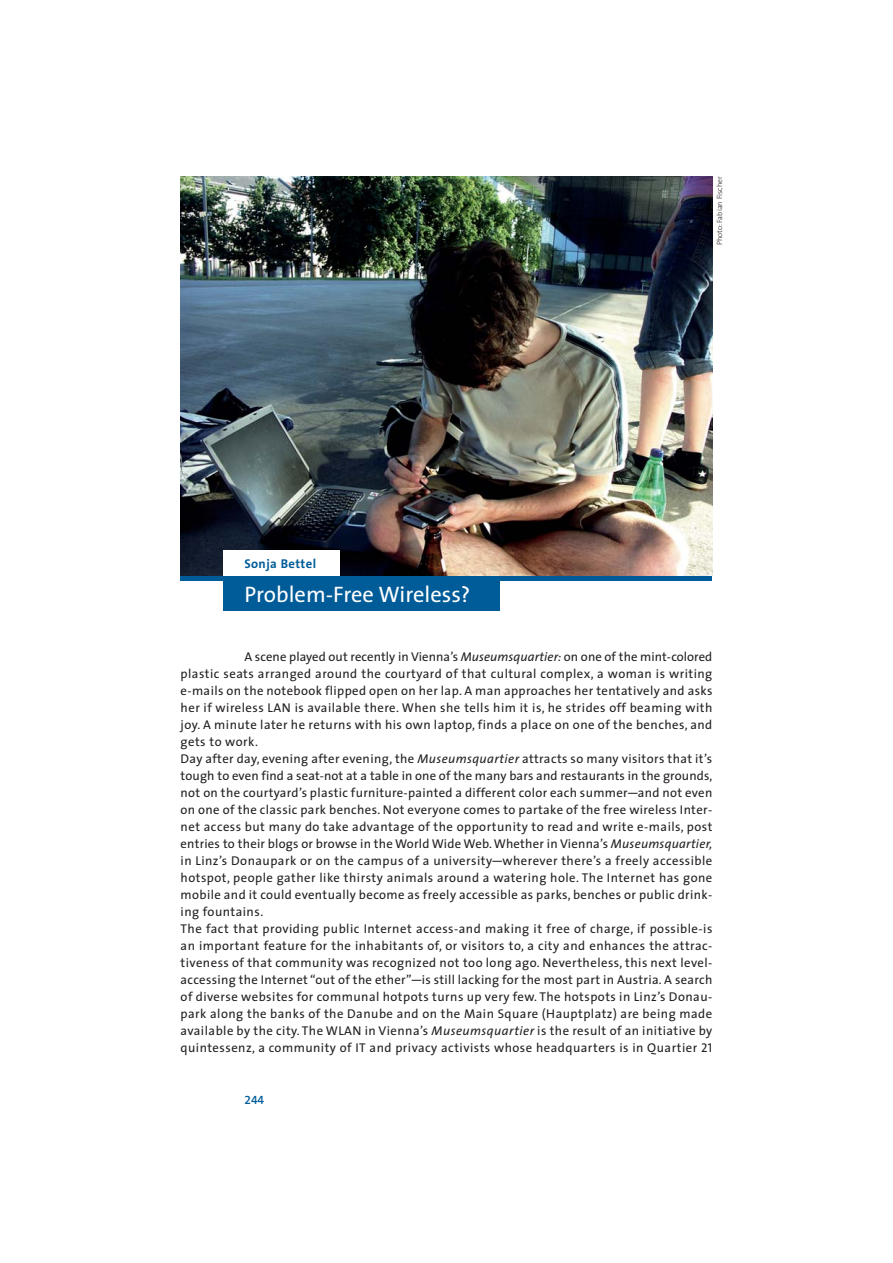
<style>
.page{position:relative;width:893px;height:1263px;background:#fff}
.page>*{position:absolute;margin:0;border:0;box-sizing:border-box;transform-origin:0 0}
.t1{font:22.5px "The Sans";color:#fff}
.t2{font:12.75px/17px "The Sans";letter-spacing:.035em;color:#231f20}
.t3{font:700 12.75px "The Sans";letter-spacing:.03em;color:#005c98}
.t4{font:12px "The Sans Semi Bold Expert";color:#005c98}
.t5{font:300 7.5px "The Sans";letter-spacing:.005em;color:#231f20}
.s1{font-style:italic}
.s2{font-family:"The Sans Expert"}
.s3{font-family:"The Sans Caps"}
</style>
<div class="page">
<img style="left:181px;top:177px;width:531px;height:399px">
<hr style="left:181px;top:576px;width:531px;height:4px;background:#005c98">
<div style="left:223px;top:551px;width:117px;height:25px;background:#fff"></div>
<div style="left:223px;top:576px;width:276px;height:34px;background:#005c98"></div>
<p class="t3" style="left:244px;top:557px;width:73px">Sonja Bettel</p>
<h1 class="t1" style="left:244px;top:585px;width:227px">Problem-Free Wireless?</h1>
<p class="t5" style="left:716px;top:245px;width:70px;rotate:-90deg">Photo: Fabian Fischer</p>
<p class="t2" style="left:181px;top:650px;width:533px;text-indent:64px">A scene played out recently in Vienna’s <span class="s1">Museumsquartier:</span> on one of the mint-colored plastic seats arranged around the courtyard of that cultural complex, a woman is writing e-mails on the notebook flipped open on her lap. A man approaches her tentatively and asks her if wireless LAN is available there. When she tells him it is, he strides off beaming with joy. A minute later he returns with his own laptop, finds a place on one of the benches, and gets to work.<br>Day after day, evening after evening, the <span class="s1">Museumsquartier</span> attracts so many visitors that it’s tough to even find a seat-not at a table in one of the many bars and restaurants in the grounds, not on the courtyard’s plastic furniture-painted a different color each summer<span class="s2">—</span>and not even on one of the classic park benches. Not everyone comes to partake of the free wireless Inter&shy;net access but many do take advantage of the opportunity to read and write e-mails, post entries to their blogs or browse in the World Wide Web. Whether in Vienna’s <span class="s1">Museumsquartier, </span>in Linz’s Donaupark or on the campus of a university<span class="s2">—</span>wherever there’s a freely accessible hotspot, people gather like thirsty animals around a watering hole. The Internet has gone mobile and it could eventually become as freely accessible as parks, benches or public drink&shy;ing fountains.<br>The fact that providing public Internet access-and making it free of charge, if possible-is an important feature for the inhabitants of, or visitors to, a city and enhances the attrac&shy;tiveness of that community was recognized not too long ago. Nevertheless, this next level&shy;accessing the Internet “out of the ether”<span class="s2">—</span>is still lacking for the most part in Austria. A search of diverse websites for communal hotpots turns up very few. The hotspots in Linz’s Donau&shy;park along the banks of the Danube and on the Main Square (Hauptplatz) are being made available by the city. The WLAN in Vienna’s <span class="s1">Museumsquartier</span> is the result of an initiative by quintessenz, a community of IT and privacy activists whose headquarters is in Quartier <span class="s3">21</span></p>
<p class="t4" style="left:244px;top:1092px;width:21px">244</p>
</div>
